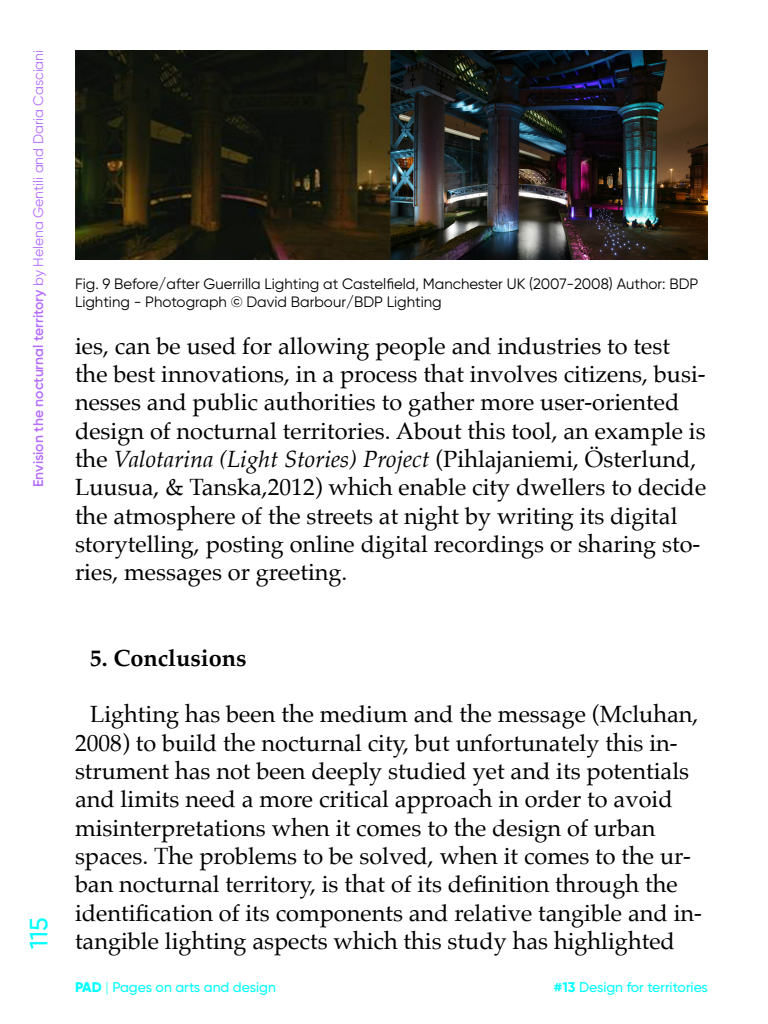
<style>
.page{position:relative;width:768px;height:1024px;background:#fff}
.page>*{position:absolute;margin:0;border:0;box-sizing:border-box;transform-origin:0 0}
.t1{font:500 25px "Gilroy";color:#0ff}
.t2{font:23.5px/28.4px "Palatino";color:#000}
.t3{font:700 23.5px "Palatino";color:#000}
.didascalia{font:15px/18px "Gilroy";color:#000}
.t4{font:14px "Gilroy";color:#b56eff}
.t5{font:500 14px "Gilroy";color:#0ff}
.s1{font-weight:600}
.s2{font-style:italic}
.s3{font-weight:800}
.s4{font-weight:300}
.s5{font-weight:700}
</style>
<div class="page">
<img style="left:75px;top:50px;width:633px;height:210px">
<p class="t4" style="left:30px;top:487px;width:439px;rotate:-90deg"><span class="s1">Envision the nocturnal territory</span> by Helena Gentili and Daria Casciani</p>
<p class="t1" style="left:23px;top:949px;width:33px;rotate:-90deg">115</p>
<p class="didascalia" style="left:75px;top:275px;width:625px">Fig. 9 Before/after Guerrilla Lighting at Castelfield, Manchester UK (2007-2008) Author: BDP<br>Lighting - Photograph © David Barbour/BDP Lighting</p>
<p class="t2" style="left:75px;top:331px;width:633px">ies, can be used for allowing people and industries to test the best innovations, in a process that involves citizens, busi&shy;nesses and public authorities to gather more user-oriented design of nocturnal territories. About this tool, an example is the <span class="s2">Valotarina (Light Stories) Project</span> (Pihlajaniemi, Österlund, Luusua, &amp; Tanska,2012) which enable city dwellers to decide the atmosphere of the streets at night by writing its digital storytelling, posting online digital recordings or sharing sto&shy;ries, messages or greeting.</p>
<p class="t3" style="left:90px;top:637px;width:158px">5. Conclusions</p>
<p class="t2" style="left:75px;top:700px;width:629px;text-indent:15px">Lighting has been the medium and the message (Mcluhan, 2008) to build the nocturnal city, but unfortunately this in&shy;strument has not been deeply studied yet and its potentials and limits need a more critical approach in order to avoid misinterpretations when it comes to the design of urban spaces. The problems to be solved, when it comes to the ur&shy;ban nocturnal territory, is that of its definition through the identification of its components and relative tangible and in&shy;tangible lighting aspects which this study has highlighted</p>
<p class="t5" style="left:75px;top:979px;width:202px"><span class="s3">PAD</span> <span class="s4">|</span> Pages on arts and design</p>
<p class="t5" style="left:554px;top:979px;width:156px"><span class="s5">#13</span> Design for territories</p>
</div>
